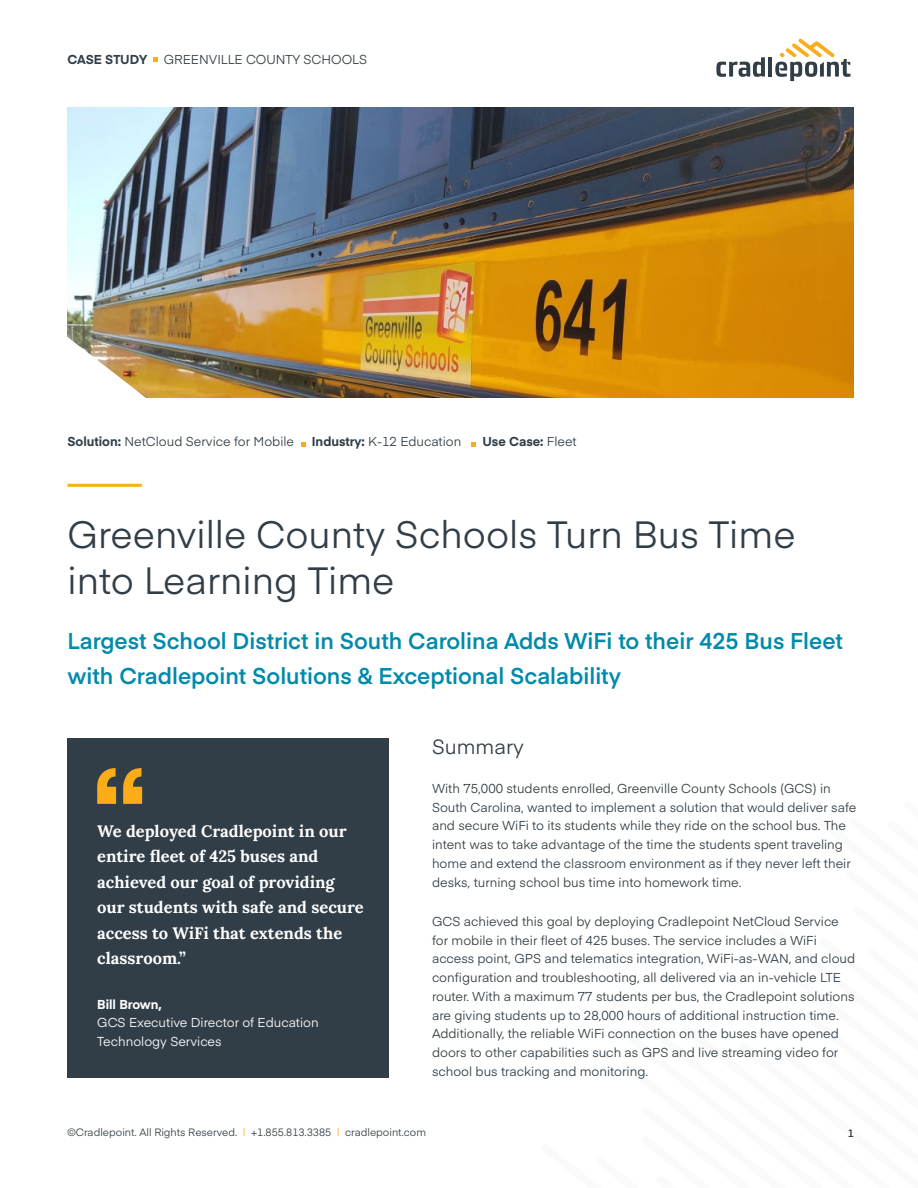
<style>
.page{position:relative;width:918px;height:1188px;background:#fff}
.page>*{position:absolute;margin:0;border:0;box-sizing:border-box;transform-origin:0 0}
.t1{font:37.5px/46.5px "Eina 01";color:#313e48}
.t2{font:600 22.5px/34.5px "Eina 01";color:#008aac}
.t3{font:20.25px "Eina 01";color:#313e48}
.t4{font:700 16.5px/25.5px "Lora";color:#fff}
.t5{font:12.75px/18.8px "Eina 01";color:#313e48}
.t6{font:12.75px/18.8px "Eina 01";color:#fff}
.t7{font:700 12.75px "Eina 01";color:#313e48}
.t8{font:700 12.75px "Eina 01";color:#fff}
.t9{font:10.5px "Eina 01";color:#313e48}
.t10{font:600 10.5px "Eina 01";color:#313e48}
.s1{font-weight:700}
.s2{font-weight:400}
.s3{color:#fbad18}
</style>
<div class="page">
<svg style="left:154px;top:57px;width:4px;height:4px"></svg>
<img style="left:68px;top:108px;width:786px;height:289px">
<hr style="left:68px;top:484px;width:74px;height:3px;background:#fbad18">
<svg style="left:716px;top:57px;width:49px;height:20px"></svg>
<hr style="left:768px;top:57px;width:4px;height:20px;background:#313e48">
<svg style="left:775px;top:39px;width:76px;height:42px"></svg>
<img style="left:67px;top:336px;width:88px;height:62px">
<svg style="left:301px;top:442px;width:4px;height:4px"></svg>
<svg style="left:471px;top:442px;width:5px;height:4px"></svg>
<div style="left:68px;top:738px;width:321px;height:340px;background:#313e48"></div>
<svg style="left:97px;top:768px;width:45px;height:36px"></svg>
<p class="t7" style="left:68px;top:50px;width:81px">CASE STUDY</p>
<p class="t5" style="left:164px;top:49px;width:205px">GREENVILLE COUNTY SCHOOLS</p>
<p class="t5" style="left:68px;top:432px;width:228px"><span class="s1">Solution:</span> NetCloud Service for Mobile</p>
<p class="t5" style="left:312px;top:432px;width:151px"><span class="s1">Industry:</span> K-12 Education</p>
<p class="t7" style="left:482px;top:432px;width:96px">Use Case: <span class="s2">Fleet</span></p>
<h1 class="t1" style="left:68px;top:508px;width:730px">Greenville County Schools Turn Bus Time into Learning Time</h1>
<h2 class="t2" style="left:68px;top:623px;width:777px">Largest School District in South Carolina Adds WiFi to their 425 Bus Fleet with Cradlepoint Solutions &amp; Exceptional Scalability</h2>
<p class="t4" style="left:97px;top:818px;width:268px">We deployed Cradlepoint in our entire fleet of 425 buses and achieved our goal of providing our students with safe and secure access to WiFi that extends the classroom.”</p>
<p class="t8" style="left:97px;top:995px;width:66px">Bill Brown,</p>
<p class="t6" style="left:97px;top:1013px;width:223px">GCS Executive Director of Education<br>Technology Services</p>
<h3 class="t3" style="left:432px;top:732px;width:94px">Summary</h3>
<p class="t5" style="left:432px;top:778px;width:426px">With 75,000 students enrolled, Greenville County Schools (GCS) in South Carolina, wanted to implement a solution that would deliver safe and secure WiFi to its students while they ride on the school bus. The intent was to take advantage of the time the students spent traveling home and extend the classroom environment as if they never left their desks, turning school bus time into homework time.</p>
<p class="t5" style="left:432px;top:911px;width:425px">GCS achieved this goal by deploying Cradlepoint NetCloud Service for mobile in their fleet of 425 buses. The service includes a WiFi access point, GPS and telematics integration, WiFi-as-WAN, and cloud configuration and troubleshooting, all delivered via an in-vehicle LTE router. With a maximum 77 students per bus, the Cradlepoint solutions are giving students up to 28,000 hours of additional instruction time.<br>Additionally, the reliable WiFi connection on the buses have opened doors to other capabilities such as GPS and live streaming video for school bus tracking and monitoring.</p>
<p class="t9" style="left:68px;top:1124px;width:360px">©Cradlepoint. All Rights Reserved. <span class="s3">|</span> +1.855.813.3385 <span class="s3">|</span> cradlepoint.com</p>
<p class="t10" style="left:848px;top:1126px;width:8px">1</p>
</div>
